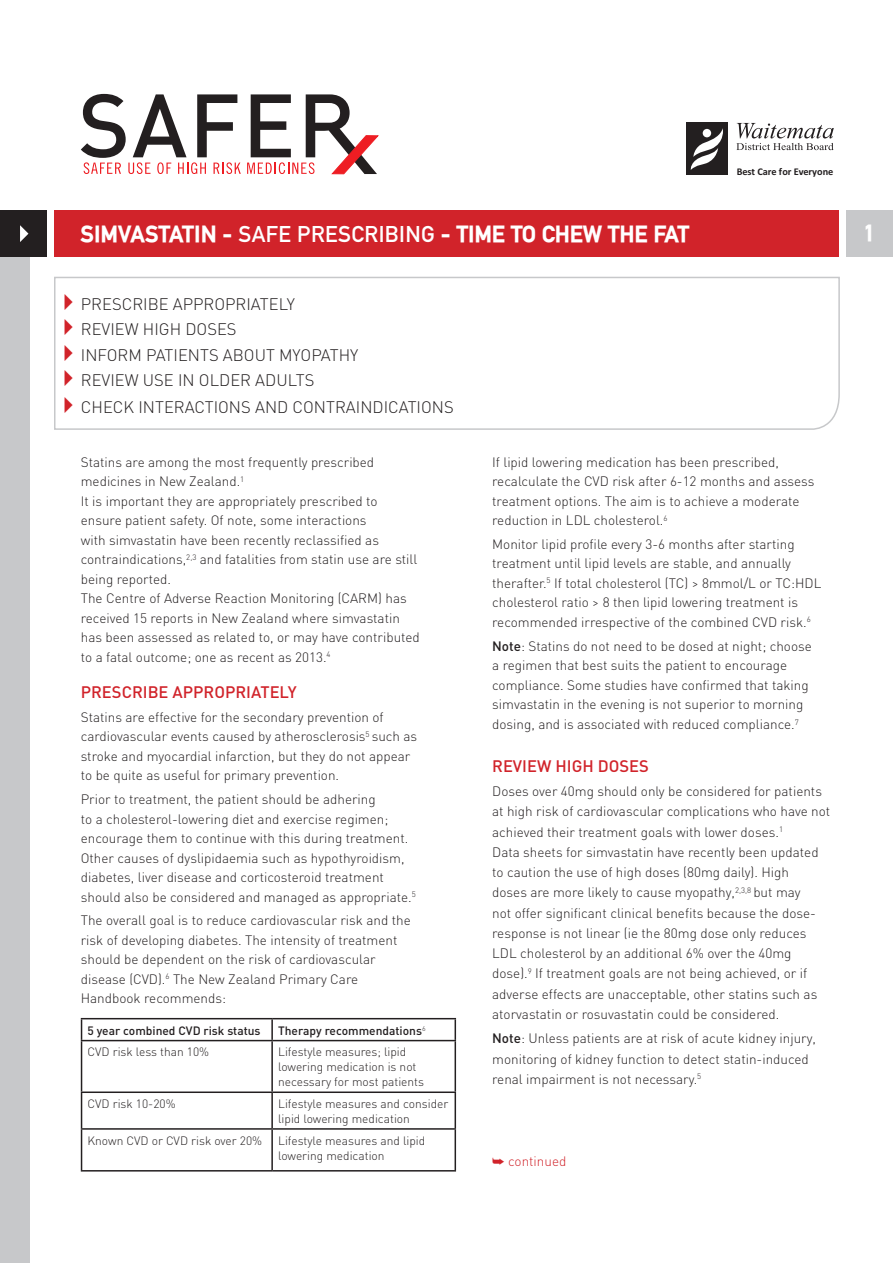
<style>
.page{position:relative;width:893px;height:1263px;background:#fff}
.page>*{position:absolute;margin:0;border:0;box-sizing:border-box;transform-origin:0 0}
.t1{font:700 22.5px "DIN";letter-spacing:.02em;color:#fff}
.t2{font:300 16.5px "DIN";color:#231f20}
.Body_Text{font:500 16.5px "DIN";color:#d1232a}
.Headings_-_BODY{font:500 16.5px "DIN";color:#d1232a}
.Body_Text-2{font:300 13.5px/19.5px "DIN";color:#231f20}
.Headings_-_BODY-2{font:300 13.5px/20.2px "DIN";color:#231f20}
.Headings_-_BODY-3{font:300 13.5px "DIN";color:#d1232a}
.Body_Text-3{font:300 12px/15px "DIN";color:#231f20}
.Body_Text-4{font:500 12px "DIN";color:#231f20}
.t3{font:700 10.35px "Calibri";letter-spacing:-.005em;color:#231f20}
.s1{font-weight:400}
.s2{color:#d1232a}
.s3{font-weight:500}
</style>
<div class="page">
<hr style="left:81px;top:1018px;width:191px;height:1px;background:#231f20">
<svg style="left:81px;top:1019px;width:1px;height:21px"></svg>
<hr style="left:272px;top:1018px;width:184px;height:1px;background:#231f20">
<hr style="left:271px;top:1019px;width:2px;height:21px;background:#231f20">
<svg style="left:455px;top:1019px;width:1px;height:21px"></svg>
<hr style="left:81px;top:1040px;width:191px;height:1px;background:#231f20">
<hr style="left:81px;top:1041px;width:1px;height:50px;background:#231f20">
<hr style="left:272px;top:1040px;width:184px;height:1px;background:#231f20">
<hr style="left:271px;top:1041px;width:2px;height:50px;background:#231f20">
<hr style="left:455px;top:1041px;width:1px;height:50px;background:#231f20">
<hr style="left:81px;top:1091px;width:191px;height:2px;background:#231f20">
<hr style="left:81px;top:1093px;width:1px;height:35px;background:#231f20">
<hr style="left:272px;top:1091px;width:184px;height:2px;background:#231f20">
<hr style="left:271px;top:1093px;width:2px;height:35px;background:#231f20">
<hr style="left:455px;top:1093px;width:1px;height:35px;background:#231f20">
<hr style="left:81px;top:1128px;width:191px;height:2px;background:#231f20">
<hr style="left:81px;top:1130px;width:1px;height:40px;background:#231f20">
<hr style="left:272px;top:1128px;width:184px;height:2px;background:#231f20">
<hr style="left:271px;top:1130px;width:2px;height:40px;background:#231f20">
<hr style="left:455px;top:1130px;width:1px;height:40px;background:#231f20">
<hr style="left:81px;top:1170px;width:191px;height:1px;background:#231f20">
<hr style="left:272px;top:1170px;width:184px;height:1px;background:#231f20">
<div style="left:0;top:247px;width:30px;height:1016px;background:#c7c8ca"></div>
<div style="left:54px;top:210px;width:785px;height:47px;background:#d1232a"></div>
<div style="left:0;top:210px;width:47px;height:47px;background:#231f20"></div>
<svg style="left:20px;top:225px;width:8px;height:17px"></svg>
<svg style="left:54px;top:276px;width:786px;height:154px"></svg>
<div style="left:846px;top:210px;width:47px;height:47px;background:#c7c8ca"></div>
<div style="left:686px;top:122px;width:41px;height:53px;background:#231f20"></div>
<svg style="left:690px;top:128px;width:33px;height:42px"></svg>
<svg style="left:736px;top:123px;width:98px;height:27px"></svg>
<svg style="left:81px;top:94px;width:160px;height:80px"></svg>
<svg style="left:247px;top:94px;width:132px;height:80px"></svg>
<p class="t1" style="left:81px;top:220px;width:610px">SIMVASTATIN - <span class="s1">SAFE PRESCRIBING</span> - TIME TO CHEW THE FAT</p>
<p class="t2" style="left:55px;top:293px;width:241px"><span class="s2">✔</span>PRESCRIBE APPROPRIATELY</p>
<p class="t2" style="left:55px;top:319px;width:183px"><span class="s2">✔</span>REVIEW HIGH DOSES</p>
<p class="t2" style="left:55px;top:344px;width:305px"><span class="s2">✔</span>INFORM PATIENTS ABOUT MYOPATHY</p>
<p class="t2" style="left:55px;top:370px;width:261px"><span class="s2">✔</span>REVIEW USE IN OLDER ADULTS</p>
<p class="t2" style="left:55px;top:397px;width:400px"><span class="s2">✔</span>CHECK INTERACTIONS AND CONTRAINDICATIONS</p>
<p class="t3" style="left:737px;top:165px;width:98px">Best Care for Everyone</p>
<p class="Body_Text-2" style="left:81px;top:452px;width:341px">Statins are among the most frequently prescribed medicines in New Zealand.<sup>1<br></sup>It is important they are appropriately prescribed to ensure patient safety. Of note, some interactions<br>with simvastatin have been recently reclassified as contraindications,<sup>2,3</sup> and fatalities from statin use are still being reported.<br>The Centre of Adverse Reaction Monitoring (CARM) has received 15 reports in New Zealand where simvastatin has been assessed as related to, or may have contributed to a fatal outcome; one as recent as 2013.<sup>4</sup></p>
<p class="Body_Text" style="left:81px;top:682px;width:217px">PRESCRIBE APPROPRIATELY</p>
<p class="Body_Text-2" style="left:81px;top:707px;width:338px">Statins are effective for the secondary prevention of cardiovascular events caused by atherosclerosis<sup>5</sup> such as stroke and myocardial infarction, but they do not appear to be quite as useful for primary prevention.</p>
<p class="Body_Text-2" style="left:81px;top:789px;width:336px">Prior to treatment, the patient should be adhering<br>to a cholesterol-lowering diet and exercise regimen; encourage them to continue with this during treatment.<br>Other causes of dyslipidaemia such as hypothyroidism, diabetes, liver disease and corticosteroid treatment should also be considered and managed as appropriate.<sup>5</sup></p>
<p class="Body_Text-2" style="left:81px;top:911px;width:331px">The overall goal is to reduce cardiovascular risk and the risk of developing diabetes. The intensity of treatment should be dependent on the risk of cardiovascular disease (CVD).<sup>6</sup> The New Zealand Primary Care Handbook recommends:</p>
<p class="Body_Text-4" style="left:88px;top:1022px;width:175px">5 year combined CVD risk status</p>
<p class="Body_Text-4" style="left:278px;top:1022px;width:149px">Therapy recommendations<sup>6</sup></p>
<p class="Body_Text-3" style="left:88px;top:1044px;width:123px">CVD risk less than 10%</p>
<p class="Body_Text-3" style="left:278px;top:1044px;width:147px">Lifestyle measures; lipid lowering medication is not necessary for most patients</p>
<p class="Body_Text-3" style="left:88px;top:1096px;width:90px">CVD risk 10-20%</p>
<p class="Body_Text-3" style="left:278px;top:1096px;width:172px">Lifestyle measures and consider lipid lowering medication</p>
<p class="Body_Text-3" style="left:88px;top:1133px;width:176px">Known CVD or CVD risk over 20%</p>
<p class="Body_Text-3" style="left:278px;top:1133px;width:149px">Lifestyle measures and lipid lowering medication</p>
<p class="Body_Text-2" style="left:492px;top:452px;width:324px">If lipid lowering medication has been prescribed, recalculate the CVD risk after 6-12 months and assess treatment options. The aim is to achieve a moderate reduction in LDL cholesterol.<sup>6</sup></p>
<p class="Body_Text-2" style="left:492px;top:534px;width:331px">Monitor lipid profile every 3-6 months after starting treatment until lipid levels are stable, and annually therafter.<sup>5</sup> If total cholesterol (TC) &gt; 8mmol/L or TC:HDL cholesterol ratio &gt; 8 then lipid lowering treatment is recommended irrespective of the combined CVD risk.<sup>6</sup></p>
<p class="Body_Text-2" style="left:492px;top:636px;width:321px"><span class="s3">Note</span>: Statins do not need to be dosed at night; choose a regimen that best suits the patient to encourage compliance. Some studies have confirmed that taking simvastatin in the evening is not superior to morning dosing, and is associated with reduced compliance.<sup>7</sup></p>
<p class="Headings_-_BODY" style="left:492px;top:755px;width:158px">REVIEW HIGH DOSES</p>
<p class="Headings_-_BODY-2" style="left:492px;top:781px;width:340px">Doses over 40mg should only be considered for patients at high risk of cardiovascular complications who have not achieved their treatment goals with lower doses.<sup>1</sup></p>
<p class="Body_Text-2" style="left:492px;top:842px;width:328px;line-height:20.2px">Data sheets for simvastatin have recently been updated to caution the use of high doses (80mg daily). High doses are more likely to cause myopathy,<sup>2,3,8</sup> but may not offer significant clinical benefits because the dose&shy;response is not linear (ie the 80mg dose only reduces LDL cholesterol by an additional 6% over the 40mg dose).<sup>9</sup> If treatment goals are not being achieved, or if adverse effects are unacceptable, other statins such as atorvastatin or rosuvastatin could be considered.</p>
<p class="Body_Text-2" style="left:492px;top:1028px;width:325px;line-height:20.2px"><span class="s3">Note</span>: Unless patients are at risk of acute kidney injury, monitoring of kidney function to detect statin-induced renal impairment is not necessary.<sup>5</sup></p>
<p class="Headings_-_BODY-3" style="left:492px;top:1153px;width:76px">➥ continued</p>
<p class="t1" style="left:864px;top:220px;width:12px">1</p>
</div>
